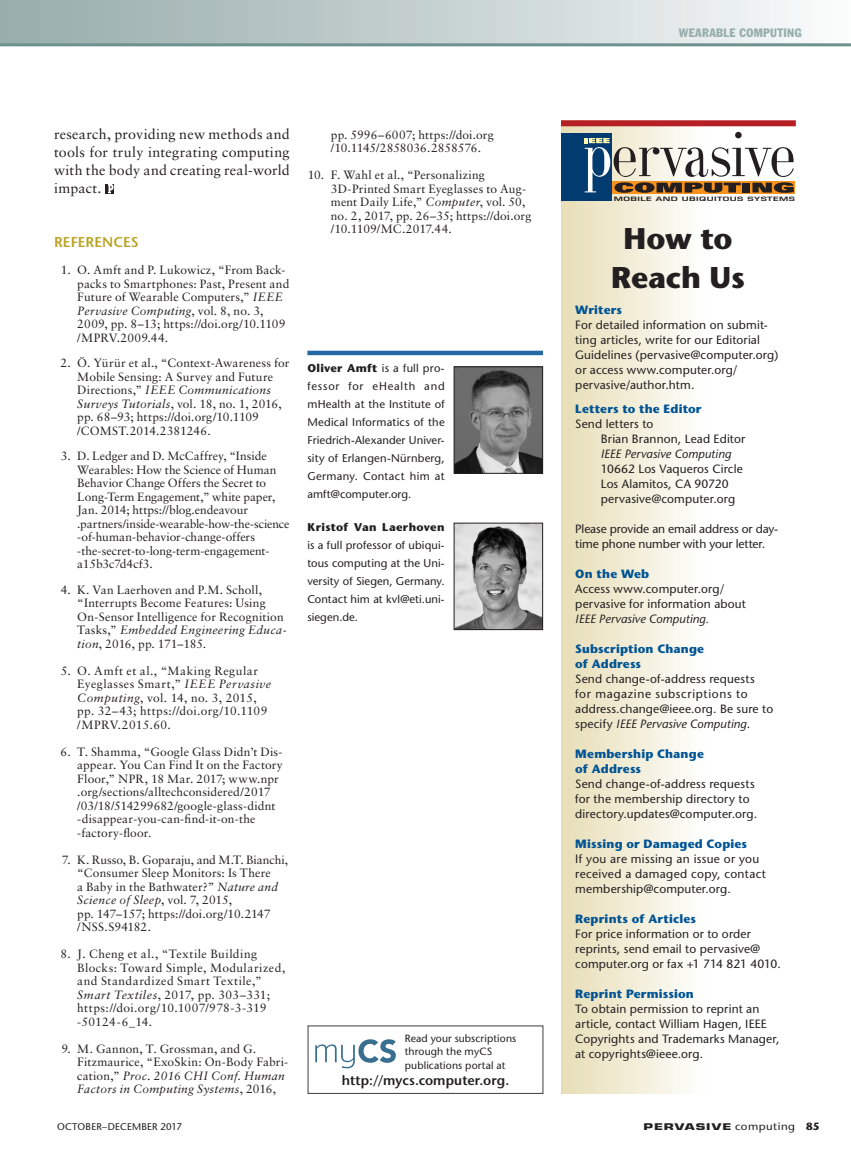
<style>
.page{position:relative;width:851px;height:1161px;background:#fff}
.page>*{position:absolute;margin:0;border:0;box-sizing:border-box;transform-origin:0 0}
.t1{font:700 30px/39px "Stone Sans Std";letter-spacing:-.005em;color:#231f20;text-align:center}
.t2{font:14.25px/18px "Sabon LT Std";letter-spacing:.015em;color:#231f20;text-align:justify}
.t3{font:600 14.25px "Stone Sans Std";color:#bba426}
.t4{font:600 13.5px "Stone Sans Std";letter-spacing:.01em;color:#231f20}
.t5{font:12px/13.5px "Sabon LT Std";letter-spacing:.01em;color:#231f20}
.t6{font:500 12px/15px "Stone Sans Std";letter-spacing:.01em;color:#231f20}
.t7{font:12px/13.5px "Sabon LT Std";letter-spacing:.035em;color:#231f20}
.t8{font:700 12px/15px "Stone Sans Std";letter-spacing:.015em;color:#005495}
.t9{font:500 12px/15px "Stone Sans Std";letter-spacing:-.01em;color:#231f20}
.t10{font:italic 500 12px "Stone Sans Std";letter-spacing:.01em;color:#231f20}
.t11{font:condensed 12px "Franklin Gothic Std";letter-spacing:.03em;color:#97aead}
.t12{font:500 11.25px/18px "Stone Sans Std";letter-spacing:.01em;color:#231f20;text-align:justify}
.t13{font:700 11.25px "Stone Sans Std";letter-spacing:.035em;color:#231f20}
.t14{font:500 10.5px/13.5px "Stone Sans Std";letter-spacing:.01em;color:#231f20}
.t15{font:500 9.75px "Stone Sans Std";letter-spacing:.02em;color:#231f20}
.t16{font:700 9px "Eurostile LT Std";letter-spacing:.07em;color:#231f20;scale:1.5 1}
.t17{font:600 5.85px "Eurostile";letter-spacing:.045em;color:#231f20;scale:1.58 1}
.s1{font-style:italic}
.s2{font-weight:700}
.s3{font-family:"Stone Sans Std";font-weight:500;font-size:10.5px}
.s4{font-family:"Stone Sans Std";font-size:10.5px}
</style>
<div class="page">
<div style="left:0;top:0;width:850px;height:45px;background:linear-gradient(to right,#94aaa9,#f8f9f9)"></div>
<hr style="left:0;top:43px;width:850px;height:3px;background:#6d918f">
<div style="left:105px;top:184px;width:9px;height:10px;background:#231f20"></div>
<svg style="left:108px;top:184px;width:6px;height:9px"></svg>
<hr style="left:307px;top:351px;width:236px;height:4px;background:#2369a5">
<img style="left:455px;top:368px;width:86px;height:104px">
<div style="left:453px;top:366px;width:90px;height:108px;border:1px solid #231f20"></div>
<img style="left:455px;top:525px;width:86px;height:103px">
<div style="left:453px;top:523px;width:90px;height:107px;border:1px solid #231f20"></div>
<div style="left:561px;top:121px;width:234px;height:973px;background:linear-gradient(to right,#eae2c0,#fff)"></div>
<div style="left:561px;top:121px;width:234px;height:5px;background:#b62024"></div>
<div style="left:561px;top:134px;width:51px;height:67px;background:#013b6f"></div>
<svg style="left:584px;top:132px;width:209px;height:61px"></svg>
<div style="left:308px;top:1026px;width:235px;height:68px;border:1px solid #3e3e3f"></div>
<svg style="left:315px;top:1039px;width:81px;height:29px"></svg>
<p class="t2" style="left:54px;top:125px;width:237px">research, providing new methods and tools for truly integrating computing with the body and creating real-world impact.</p>
<p class="t3" style="left:54px;top:234px;width:86px">REFERENCES</p>
<p class="t5" style="left:77px;top:263px;width:213px;text-indent:-16px">1. O. Amft and P. Lukowicz, “From Back&shy;packs to Smartphones: Past, Present and Future of Wearable Computers,” <span class="s1">IEEE Pervasive Computing</span>, vol. 8, no. 3, 2009, pp. 8–13; https://doi.org/10.1109 /MPRV.2009.44.</p>
<p class="t5" style="left:77px;top:356px;width:214px;text-indent:-17px">2. Ö. Yürür et al., “Context-Awareness for Mobile Sensing: A Survey and Future Directions,” <span class="s1">IEEE Communications Surveys Tutorials</span>, vol. 18, no. 1, 2016, pp. 68–93; https://doi.org/10.1109 /COMST.2014.2381246.</p>
<p class="t5" style="left:77px;top:449px;width:214px;text-indent:-16px">3. D. Ledger and D. McCaffrey, “Inside Wearables: How the Science of Human Behavior Change Offers the Secret to Long-Term Engagement,” white paper, Jan. 2014; https://blog.endeavour .partners/inside-wearable-how-the-science -of-human-behavior-change-offers -the-secret-to-long-term-engagement&shy;a15b3c7d4cf3.</p>
<p class="t5" style="left:77px;top:583px;width:211px;text-indent:-16px">4. K. Van Laerhoven and P.M. Scholl, “Interrupts Become Features: Using On-Sensor Intelligence for Recognition Tasks,” <span class="s1">Embedded Engineering Educa&shy;tion</span>, 2016, pp. 171–185.</p>
<p class="t7" style="left:77px;top:664px;width:195px;text-indent:-17px">5. O. Amft et al., “Making Regular<br>Eyeglasses Smart,” <span class="s1">IEEE Pervasive<br>Computing</span>, vol. 14, no. 3, 2015, pp. 32–43; https://doi.org/10.1109 /MPRV.2015.60.</p>
<p class="t5" style="left:77px;top:745px;width:207px;text-indent:-17px">6. T. Shamma, “Google Glass Didn’t Dis&shy;appear. You Can Find It on the Factory Floor,” NPR, 18 Mar. 2017; www.npr .org/sections/alltechconsidered/2017 /03/18/514299682/google-glass-didnt -disappear-you-can-find-it-on-the -factory-floor.</p>
<p class="t5" style="left:77px;top:853px;width:212px;text-indent:-15px">7. K. Russo, B. Goparaju, and M.T. Bianchi, “Consumer Sleep Monitors: Is There<br>a Baby in the Bathwater?” <span class="s1">Nature and Science of Sleep</span>, vol. 7, 2015,<br>pp. 147–157; https://doi.org/10.2147 /NSS.S94182.</p>
<p class="t7" style="left:77px;top:947px;width:209px;text-indent:-17px">8. J. Cheng et al., “Textile Building<br>Blocks: Toward Simple, Modularized, and Standardized Smart Textile,”<br><span class="s1">Smart Textiles</span>, 2017, pp. 303–331; https://doi.org/10.1007/978-3-319 -50124-6_14.</p>
<p class="t5" style="left:77px;top:1042px;width:212px;text-indent:-16px">9. M. Gannon, T. Grossman, and G.<br>Fitzmaurice, “ExoSkin: On-Body Fabri&shy;cation,” <span class="s1">Proc. 2016 CHI Conf. Human Factors in Computing Systems</span>, 2016,</p>
<p class="t5" style="left:331px;top:128px;width:164px">pp. 5996–6007; https://doi.org /10.1145/2858036.2858576.</p>
<p class="t5" style="left:331px;top:168px;width:202px;text-indent:-23px">10. F. Wahl et al., “Personalizing 3D-Printed Smart Eyeglasses to Aug&shy;ment Daily Life,” <span class="s1">Computer</span>, vol. 50, no. 2, 2017, pp. 26–35; https://doi.org /10.1109/MC.2017.44.</p>
<p class="t12" style="left:307px;top:359px;width:139px"><span class="s2">Oliver Amft</span> is a full pro&shy;fessor for eHealth and mHealth at the Institute of Medical Informatics of the Friedrich-Alexander Univer&shy;sity of Erlangen-Nürnberg, Germany. Contact him at amft@computer.org.</p>
<p class="t13" style="left:307px;top:520px;width:139px">Kristof Van Laerhoven</p>
<p class="t12" style="left:307px;top:536px;width:139px">is a full professor of ubiqui&shy;tous computing at the Uni&shy;versity of Siegen, Germany.<br>Contact him at kvl@eti.uni&shy;siegen.de.</p>
<p class="t14" style="left:405px;top:1031px;width:113px">Read your subscriptions through the myCS publications portal at</p>
<p class="t4" style="left:341px;top:1072px;width:169px">http://mycs.computer.org.</p>
<p class="t11" style="left:678px;top:26px;width:124px">WEARABLE COMPUTING</p>
<p class="t17" style="left:613px;top:195px;width:116px">MOBILE AND UBIQUITOUS SYSTEMS</p>
<h1 class="t1" style="left:611px;top:219px;width:135px">how to reach us</h1>
<p class="t8" style="left:575px;top:302px;width:48px">writers</p>
<p class="t6" style="left:575px;top:317px;width:205px">For detailed information on submit&shy;ting articles, write for our Editorial Guidelines (pervasive@computer.org) or access www.computer.org/ pervasive/author.htm.</p>
<p class="t8" style="left:575px;top:401px;width:128px">Letters to the Editor</p>
<p class="t6" style="left:600px;top:416px;width:146px;text-indent:-26px">Send letters to<br>Brian Brannon, Lead Editor</p>
<p class="t10" style="left:600px;top:446px;width:132px">IEEE Pervasive Computing</p>
<p class="t6" style="left:600px;top:461px;width:144px">10662 Los Vaqueros Circle<br>Los alamitos, Ca 90720 pervasive@computer.org</p>
<p class="t9" style="left:575px;top:521px;width:204px">Please provide an email address or day&shy;time phone number with your letter.</p>
<p class="t8" style="left:575px;top:566px;width:75px">on the web</p>
<p class="t6" style="left:575px;top:581px;width:172px">access www.computer.org/ pervasive for information about</p>
<p class="t10" style="left:575px;top:611px;width:135px">IEEE Pervasive Computing.</p>
<p class="t8" style="left:575px;top:641px;width:130px">Subscription Change of address</p>
<p class="t6" style="left:575px;top:671px;width:199px">Send change-of-address requests for magazine subscriptions to address.change@ieee.org. Be sure to specify <span class="s1">IEEE Pervasive Computing</span>.</p>
<p class="t8" style="left:575px;top:746px;width:130px">Membership Change of address</p>
<p class="t6" style="left:575px;top:776px;width:183px">Send change-of-address requests for the membership directory to directory.updates@computer.org.</p>
<p class="t8" style="left:575px;top:836px;width:173px">Missing or damaged Copies</p>
<p class="t6" style="left:575px;top:851px;width:192px">If you are missing an issue or you received a damaged copy, contact membership@computer.org.</p>
<p class="t8" style="left:575px;top:911px;width:122px">reprints of articles</p>
<p class="t6" style="left:575px;top:926px;width:207px">For price information or to order reprints, send email to pervasive@ computer.org or fax +1 714 821 4010.</p>
<p class="t8" style="left:575px;top:986px;width:120px">reprint Permission</p>
<p class="t6" style="left:575px;top:1001px;width:206px">To obtain permission to reprint an article, contact William Hagen, IEEE Copyrights and Trademarks Manager, at copyrights@ieee.org.</p>
<p class="t15" style="left:57px;top:1120px;width:126px">OCTOBER–DECEMBER 2017</p>
<p class="t16" style="left:643px;top:1121px;width:119px">PERVASIVE <span class="s3">computing</span> <span class="s4">85</span></p>
</div>
